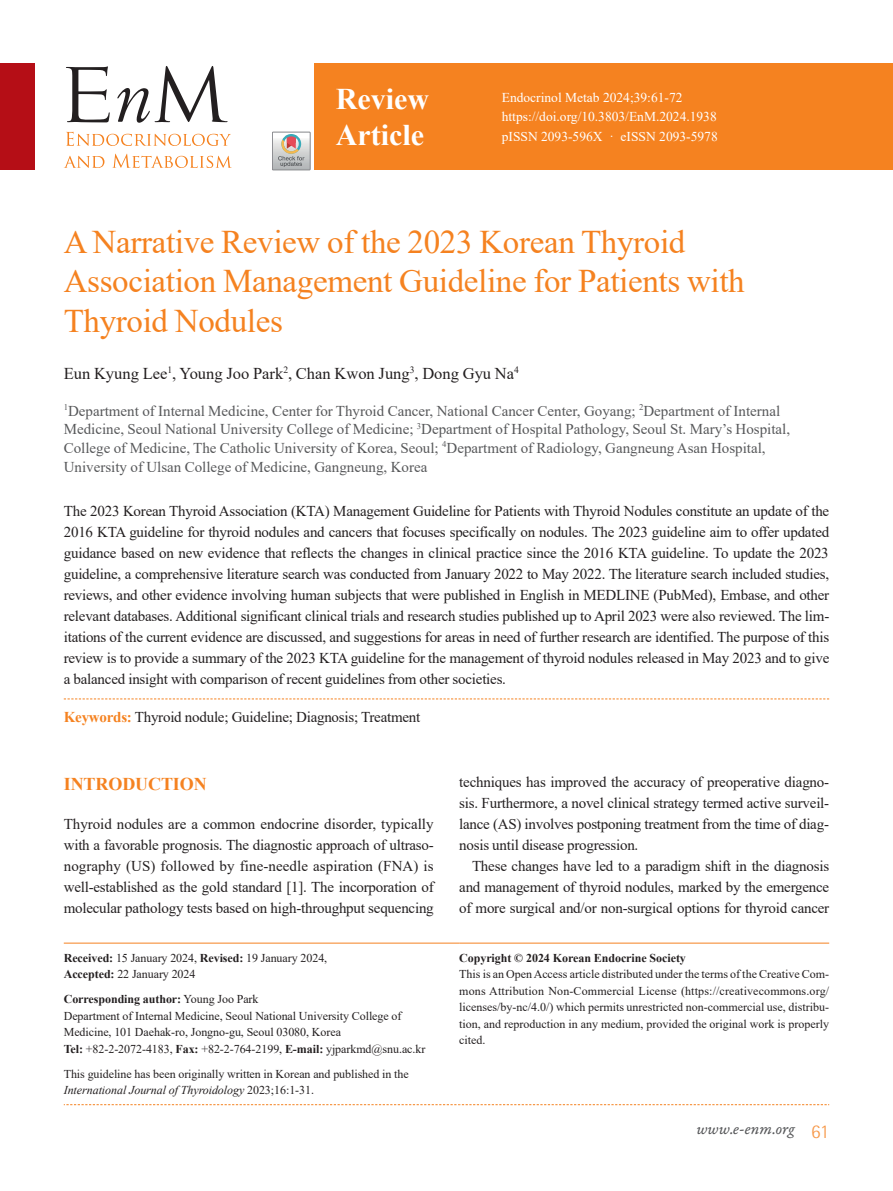
<style>
.page{position:relative;width:893px;height:1191px;background:#fff}
.page>*{position:absolute;margin:0;border:0;box-sizing:border-box;transform-origin:0 0}
.t1{font:33px/39.6px "Times New Roman";letter-spacing:-.01em;color:#f58220}
.t2{font:700 30px/36px "Times New Roman";color:#fff}
.t3{font:700 18px "Times New Roman";letter-spacing:-.005em;color:#f58220}
.t4{font:16.5px "Times New Roman";color:#231f20}
.t5{font:16.5px "Garamond Premr Pro It Capt";color:#57585a}
.t6{font:15px/21px "Times New Roman";letter-spacing:-.015em;color:#231f20;text-align:justify}
.t7{font:15px/18.8px "Times New Roman";color:#57585a}
.t8{font:13.5px/19.5px "Times New Roman";color:#fff}
.t9{font:12px/16.5px "Times New Roman";letter-spacing:-.005em;color:#231f20}
.t10{font:700 12px "Times New Roman";letter-spacing:-.005em;color:#231f20}
.s1{font-weight:700;color:#f58220}
.s2{font-weight:700}
.s3{font-style:italic}
.s4{font-family:"Rotis Semi Sans Std";font-weight:300;font-size:19.5px;color:#f79848}
</style>
<div class="page">
<div style="left:0;top:64px;width:34px;height:106px;background:#b50e16"></div>
<div style="left:315px;top:64px;width:578px;height:106px;background:#f58220"></div>
<svg style="left:64px;top:154px;width:168px;height:14px"></svg>
<svg style="left:66px;top:132px;width:165px;height:14px"></svg>
<svg style="left:66px;top:66px;width:44px;height:56px"></svg>
<svg style="left:117px;top:66px;width:111px;height:57px"></svg>
<svg style="left:64px;top:698px;width:765px;height:1px"></svg>
<hr style="left:64px;top:942px;width:395px;height:1px;background:#f58220">
<hr style="left:459px;top:942px;width:370px;height:1px;background:#f58220">
<svg style="left:64px;top:1104px;width:765px;height:1px"></svg>
<svg style="left:272px;top:132px;width:38px;height:38px"></svg>
<h2 class="t2" style="left:336px;top:80px;width:95px">Review<br>Article</h2>
<p class="t8" style="left:502px;top:87px;width:217px">Endocrinol Metab 2024;39:61-72 https://doi.org/10.3803/EnM.2024.1938 pISSN 2093-596X · eISSN 2093-5978</p>
<h1 class="t1" style="left:64px;top:221px;width:682px">A Narrative Review of the 2023 Korean Thyroid<br>Association Management Guideline for Patients with<br>Thyroid Nodules</h1>
<p class="t4" style="left:64px;top:362px;width:457px">Eun Kyung Lee<sup>1</sup>, Young Joo Park<sup>2</sup>, Chan Kwon Jung<sup>3</sup>, Dong Gyu Na<sup>4</sup></p>
<p class="t7" style="left:64px;top:401px;width:728px"><sup>1</sup>Department of Internal Medicine, Center for Thyroid Cancer, National Cancer Center, Goyang; <sup>2</sup>Department of Internal Medicine, Seoul National University College of Medicine; <sup>3</sup>Department of Hospital Pathology, Seoul St. Mary’s Hospital, College of Medicine, The Catholic University of Korea, Seoul; <sup>4</sup>Department of Radiology, Gangneung Asan Hospital, University of Ulsan College of Medicine, Gangneung, Korea</p>
<p class="t6" style="left:64px;top:500px;width:767px">The 2023 Korean Thyroid Association (KTA) Management Guideline for Patients with Thyroid Nodules constitute an update of the 2016 KTA guideline for thyroid nodules and cancers that focuses specifically on nodules. The 2023 guideline aim to offer updated guidance based on new evidence that reflects the changes in clinical practice since the 2016 KTA guideline. To update the 2023 guideline, a comprehensive literature search was conducted from January 2022 to May 2022. The literature search included studies, reviews, and other evidence involving human subjects that were published in English in MEDLINE (PubMed), Embase, and other relevant databases. Additional significant clinical trials and research studies published up to April 2023 were also reviewed. The lim&shy;itations of the current evidence are discussed, and suggestions for areas in need of further research are identified. The purpose of this review is to provide a summary of the 2023 KTA guideline for the management of thyroid nodules released in May 2023 and to give a balanced insight with comparison of recent guidelines from other societies.</p>
<p class="t6" style="left:64px;top:706px;width:358px"><span class="s1">Keywords:</span> Thyroid nodule; Guideline; Diagnosis; Treatment</p>
<p class="t3" style="left:64px;top:771px;width:145px">INTRODUCTION</p>
<p class="t6" style="left:64px;top:813px;width:372px">Thyroid nodules are a common endocrine disorder, typically with a favorable prognosis. The diagnostic approach of ultraso&shy;nography (US) followed by fine-needle aspiration (FNA) is well-established as the gold standard [1]. The incorporation of molecular pathology tests based on high-throughput sequencing</p>
<p class="t9" style="left:64px;top:949px;width:265px"><span class="s2">Received:</span> 15 January 2024, <span class="s2">Revised:</span> 19 January 2024,<br><span class="s2">Accepted:</span> 22 January 2024</p>
<p class="t9" style="left:64px;top:990px;width:363px"><span class="s2">Corresponding author:</span> Young Joo Park<br>Department of Internal Medicine, Seoul National University College of Medicine, 101 Daehak-ro, Jongno-gu, Seoul 03080, Korea<br><span class="s2">Tel:</span> +82-2-2072-4183, <span class="s2">Fax:</span> +82-2-764-2199, <span class="s2">E-mail:</span> yjparkmd@snu.ac.kr</p>
<p class="t9" style="left:64px;top:1065px;width:346px">This guideline has been originally written in Korean and published in the<br><span class="s3">International Journal of Thyroidology</span> 2023;16:1-31.</p>
<p class="t6" style="left:459px;top:771px;width:371px">techniques has improved the accuracy of preoperative diagno&shy;sis. Furthermore, a novel clinical strategy termed active surveil&shy;lance (AS) involves postponing treatment from the time of diag&shy;nosis until disease progression.</p>
<p class="t6" style="left:459px;top:855px;width:372px;text-indent:13px">These changes have led to a paradigm shift in the diagnosis and management of thyroid nodules, marked by the emergence of more surgical and/or non-surgical options for thyroid cancer</p>
<p class="t10" style="left:459px;top:949px;width:228px">Copyright © 2024 Korean Endocrine Society</p>
<p class="t9" style="left:459px;top:965px;width:371px;text-align:justify">This is an Open Access article distributed under the terms of the Creative Com&shy;mons Attribution Non-Commercial License (https://creativecommons.org/ licenses/by-nc/4.0/) which permits unrestricted non-commercial use, distribu&shy;tion, and reproduction in any medium, provided the original work is properly cited.</p>
<p class="t5" style="left:696px;top:1118px;width:134px">www.e-enm.org <span class="s4">61</span></p>
</div>
